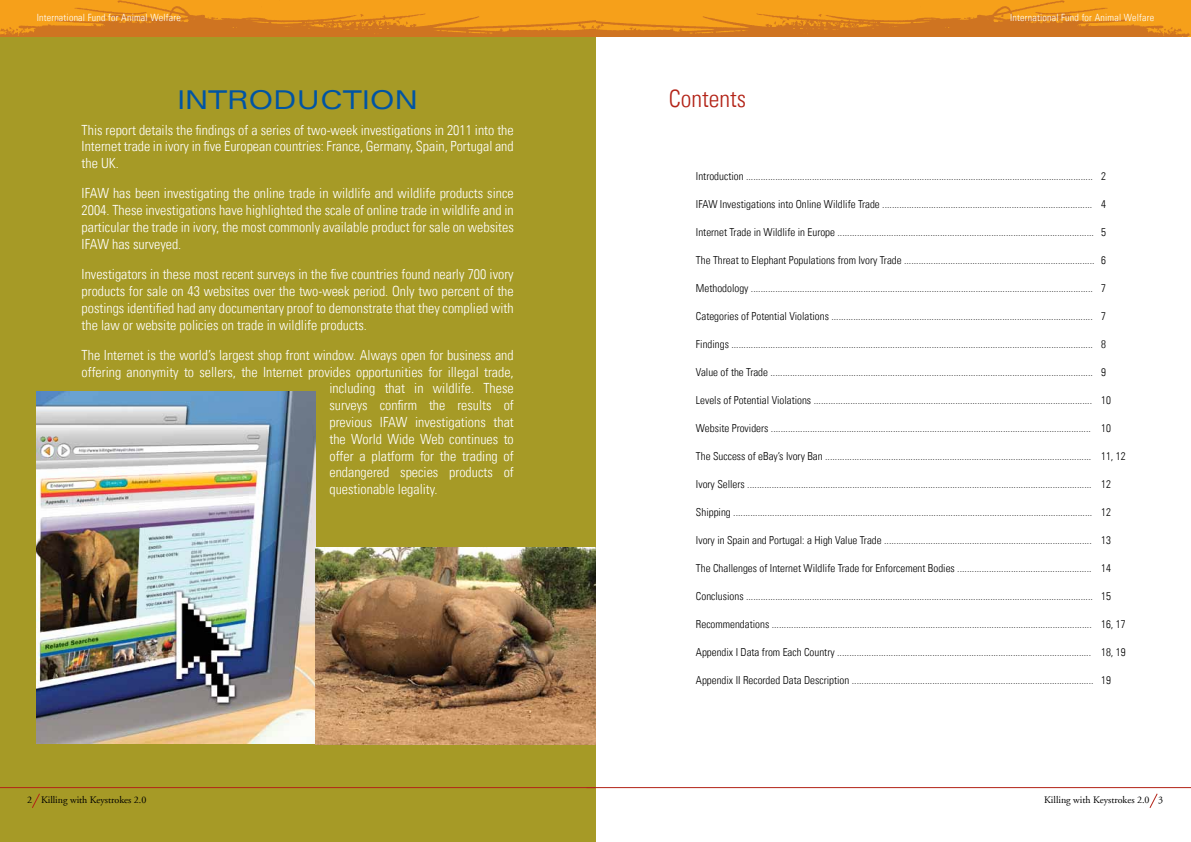
<style>
.page{position:relative;width:1191px;height:842px;background:#fff}
.page>*{position:absolute;margin:0;border:0;box-sizing:border-box;transform-origin:0 0}
.t1{font:expanded 26px "Univers";color:#0054a4}
.t2{font:300 condensed 24px "Univers";color:#b32317}
.t3{font:300 condensed 14px/16.8px "Univers";color:#fff;text-align:justify}
.t4{font:300 condensed 11px "Univers";color:#000}
.t5{font:300 condensed 10px "Univers";letter-spacing:.02em;color:#fff}
.t6{font:10px "Adobe Garamond";color:#000}
.s1{font-style:inherit}
</style>
<div class="page">
<div style="left:0;top:28px;width:595px;height:814px;background:#a69a26"></div>
<hr style="left:0;top:787px;width:595px;height:1px;background:#b32317">
<svg style="left:32px;top:793px;width:8px;height:15px"></svg>
<img style="left:37px;top:392px;width:278px;height:351px">
<img style="left:315px;top:547px;width:280px;height:198px">
<svg style="left:1149px;top:793px;width:8px;height:15px"></svg>
<hr style="left:586px;top:787px;width:605px;height:1px;background:#b32317">
<img style="left:595px;top:0;width:596px;height:36px">
<svg style="left:0;top:0;width:595px;height:36px;background:#e78f1c"></svg>
<p class="t5" style="left:37px;top:11px;width:146px">International Fund for Animal Welfare</p>
<p class="t5" style="left:1010px;top:11px;width:146px">International Fund for Animal Welfare</p>
<h1 class="t1" style="left:177px;top:84px;width:242px"><span class="s1">I</span>NTRODUCTION</h1>
<p class="t3" style="left:82px;top:121px;width:433px">This report details the findings of a series of two-week investigations in 2011 into the Internet trade in ivory in five European countries: France, Germany, Spain, Portugal and the UK.</p>
<p class="t3" style="left:82px;top:185px;width:434px">IFAW has been investigating the online trade in wildlife and wildlife products since 2004. These investigations have highlighted the scale of online trade in wildlife and in particular the trade in ivory, the most commonly available product for sale on websites IFAW has surveyed.</p>
<p class="t3" style="left:82px;top:266px;width:433px">Investigators in these most recent surveys in the five countries found nearly 700 ivory products for sale on 43 websites over the two-week period. Only two percent of the postings identified had any documentary proof to demonstrate that they complied with the law or website policies on trade in wildlife products.</p>
<p class="t3" style="left:82px;top:347px;width:433px">The Internet is the world’s largest shop front window. Always open for business and</p>
<p class="t3" style="left:82px;top:363px;width:433px">offering anonymity to sellers, the Internet provides opportunities for illegal trade,</p>
<p class="t3" style="left:329px;top:380px;width:186px">including that in wildlife. These</p>
<p class="t3" style="left:329px;top:397px;width:186px">surveys confirm the results of</p>
<p class="t3" style="left:329px;top:414px;width:186px">previous IFAW investigations that</p>
<p class="t3" style="left:329px;top:431px;width:186px">the World Wide Web continues to</p>
<p class="t3" style="left:329px;top:447px;width:186px">offer a platform for the trading of</p>
<p class="t3" style="left:329px;top:464px;width:186px">endangered species products of</p>
<p class="t3" style="left:329px;top:481px;width:110px">questionable legality.</p>
<h2 class="t2" style="left:669px;top:84px;width:79px">Contents</h2>
<p class="t4" style="left:696px;top:170px;width:411px">Introduction .............................................................................................................................................. 2</p>
<p class="t4" style="left:696px;top:198px;width:411px">IFAW Investigations into Online Wildlife Trade ...................................................................................... 4</p>
<p class="t4" style="left:696px;top:226px;width:411px">Internet Trade in Wildlife in Europe ......................................................................................................... 5</p>
<p class="t4" style="left:696px;top:254px;width:411px">The Threat to Elephant Populations from Ivory Trade .............................................................................. 6</p>
<p class="t4" style="left:696px;top:282px;width:411px">Methodology ............................................................................................................................................ 7</p>
<p class="t4" style="left:696px;top:310px;width:411px">Categories of Potential Violations ........................................................................................................... 7</p>
<p class="t4" style="left:696px;top:338px;width:411px">Findings .................................................................................................................................................... 8</p>
<p class="t4" style="left:696px;top:366px;width:411px">Value of the Trade .................................................................................................................................... 9</p>
<p class="t4" style="left:696px;top:394px;width:416px">Levels of Potential Violations .................................................................................................................. 10</p>
<p class="t4" style="left:696px;top:422px;width:416px">Website Providers ................................................................................................................................... 10</p>
<p class="t4" style="left:696px;top:450px;width:431px">The Success of eBay’s Ivory Ban ............................................................................................................. 11, 12</p>
<p class="t4" style="left:696px;top:478px;width:416px">Ivory Sellers ............................................................................................................................................. 12</p>
<p class="t4" style="left:696px;top:506px;width:416px">Shipping ................................................................................................................................................... 12</p>
<p class="t4" style="left:696px;top:534px;width:416px">Ivory in Spain and Portugal: a High Value Trade ..................................................................................... 13</p>
<p class="t4" style="left:696px;top:562px;width:416px">The Challenges of Internet Wildlife Trade for Enforcement Bodies ....................................................... 14</p>
<p class="t4" style="left:696px;top:590px;width:416px">Conclusions .............................................................................................................................................. 15</p>
<p class="t4" style="left:696px;top:618px;width:431px">Recommendations ................................................................................................................................... 16, 17</p>
<p class="t4" style="left:696px;top:646px;width:431px">Appendix I Data from Each Country ........................................................................................................ 18, 19</p>
<p class="t4" style="left:696px;top:674px;width:416px">Appendix II Recorded Data Description ................................................................................................... 19</p>
<p class="t6" style="left:27px;top:795px;width:121px">2 Killing with Keystrokes 2.0</p>
<p class="t6" style="left:1044px;top:795px;width:120px">Killing with Keystrokes 2.0 3</p>
<p class="t6" style="left:27px;top:795px;width:6px">4</p>
</div>
